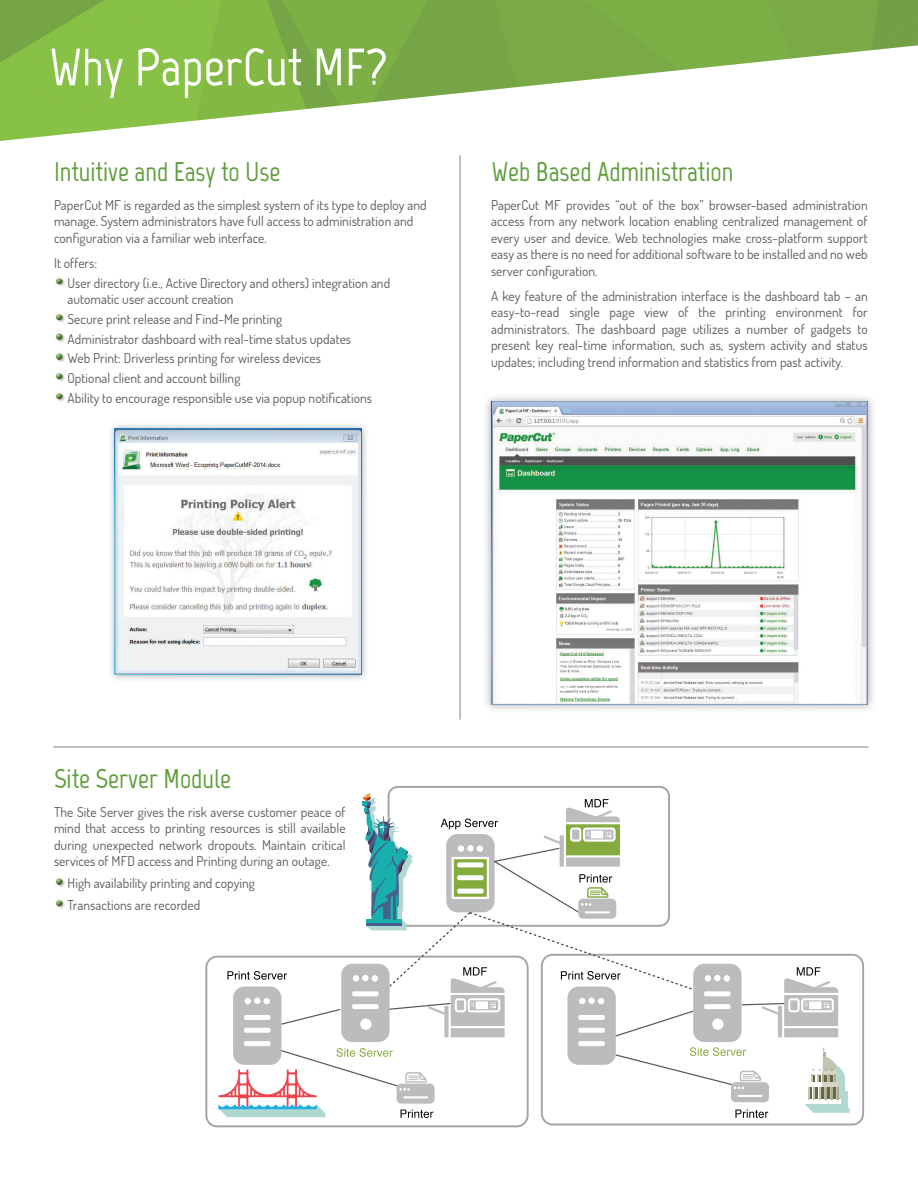
<style>
.page{position:relative;width:918px;height:1188px;background:#fff}
.page>*{position:absolute;margin:0;border:0;box-sizing:border-box;transform-origin:0 0}
.t1{font:700 52.5px "Marvel";color:#fff}
.t2{font:700 27px "Marvel";color:#609e3d}
.t3{font:13.5px/16.5px "Terminal Dosis";letter-spacing:.005em;color:#57585a}
</style>
<div class="page">
<img style="left:0;top:0;width:918px;height:141px">
<hr style="left:460px;top:155px;width:1px;height:565px;background:#808285">
<svg style="left:55px;top:278px;width:10px;height:8px"></svg>
<svg style="left:55px;top:314px;width:10px;height:8px"></svg>
<svg style="left:55px;top:333px;width:10px;height:9px"></svg>
<svg style="left:55px;top:353px;width:10px;height:9px"></svg>
<svg style="left:55px;top:373px;width:10px;height:8px"></svg>
<svg style="left:55px;top:393px;width:10px;height:8px"></svg>
<img style="left:110px;top:424px;width:257px;height:256px">
<img style="left:115px;top:429px;width:246px;height:245px">
<img style="left:486px;top:397px;width:387px;height:313px">
<img style="left:491px;top:402px;width:377px;height:302px">
<div style="left:388px;top:786px;width:282px;height:141px;border:2px solid #a5a4a4;border-radius:9px"></div>
<div style="left:205px;top:956px;width:324px;height:171px;border:2px solid #a5a4a4;border-radius:11px"></div>
<div style="left:541px;top:954px;width:323px;height:171px;border:2px solid #a5a4a4;border-radius:11px"></div>
<svg style="left:218px;top:793px;width:632px;height:325px"></svg>
<svg style="left:55px;top:878px;width:10px;height:9px"></svg>
<svg style="left:55px;top:900px;width:10px;height:8px"></svg>
<hr style="left:53px;top:747px;width:816px;height:1px;background:#808285">
<h1 class="t1" style="left:50px;top:36px;width:339px">Why PaperCut MF?</h1>
<h2 class="t2" style="left:54px;top:156px;width:228px">Intuitive and Easy to Use</h2>
<p class="t3" style="left:54px;top:196px;width:374px">PaperCut MF is regarded as the simplest system of its type to deploy and manage. System administrators have full access to administration and configuration via a familiar web interface.</p>
<p class="t3" style="left:68px;top:253px;width:324px;line-height:19.8px;text-indent:-14px">It offers:<br>User directory (i.e., Active Directory and others) integration and</p>
<p class="t3" style="left:68px;top:289px;width:306px;line-height:19.8px">automatic user account creation<br>Secure print release and Find-Me printing<br>Administrator dashboard with real-time status updates Web Print: Driverless printing for wireless devices<br>Optional client and account billing<br>Ability to encourage responsible use via popup notifications</p>
<h2 class="t2" style="left:492px;top:156px;width:243px">Web Based Administration</h2>
<p class="t3" style="left:491px;top:196px;width:378px;text-align:justify">PaperCut MF provides “out of the box” browser-based administration access from any network location enabling centralized management of every user and device. Web technologies make cross-platform support easy as there is no need for additional software to be installed and no web server configuration.</p>
<p class="t3" style="left:491px;top:287px;width:378px;text-align:justify">A key feature of the administration interface is the dashboard tab – an easy-to-read single page view of the printing environment for administrators. The dashboard page utilizes a number of gadgets to present key real-time information, such as, system activity and status updates; including trend information and statistics from past activity.</p>
<h2 class="t2" style="left:54px;top:762px;width:179px">Site Server Module</h2>
<p class="t3" style="left:54px;top:803px;width:293px;text-align:justify">The Site Server gives the risk averse customer peace of mind that access to printing resources is still available during unexpected network dropouts. Maintain critical services of MFD access and Printing during an outage.</p>
<p class="t3" style="left:68px;top:872px;width:189px;line-height:21.9px">High availability printing and copying<br>Transactions are recorded</p>
</div>
